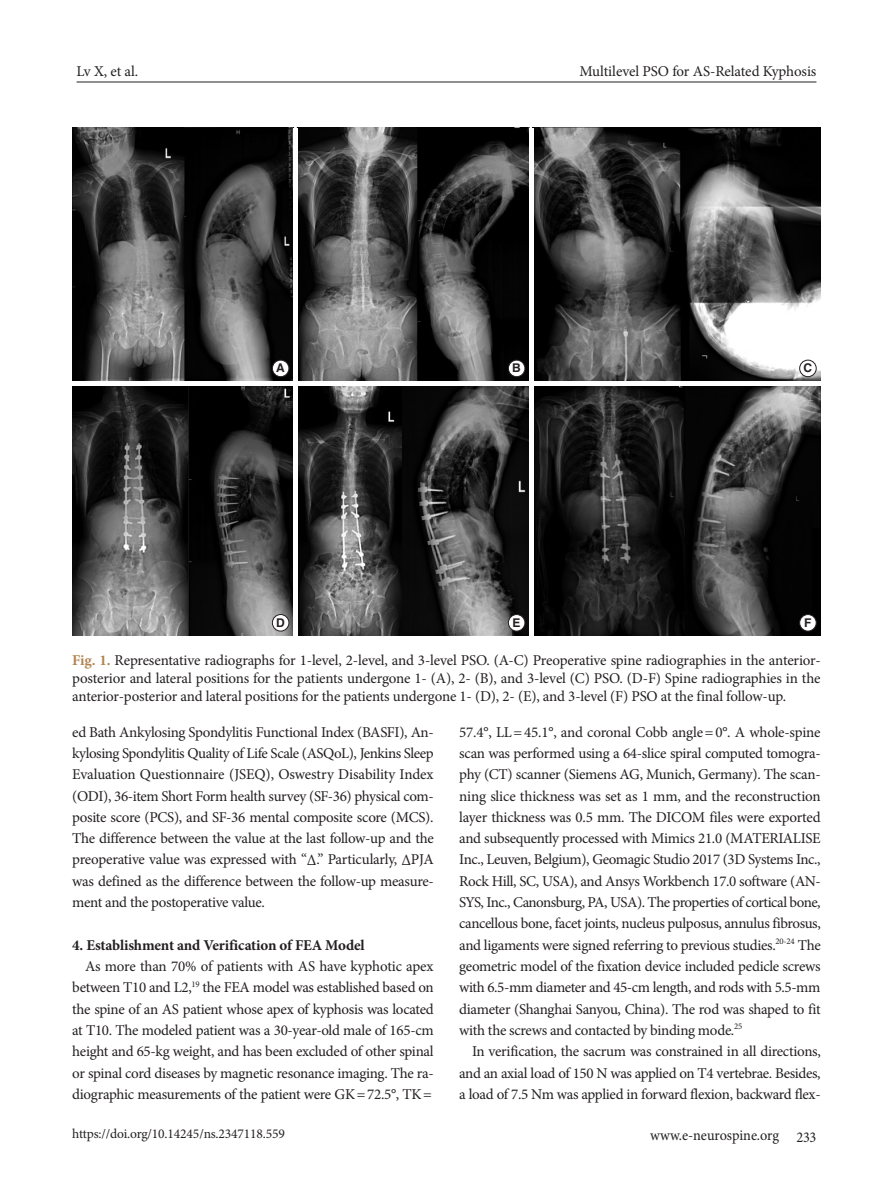
<style>
.page{position:relative;width:893px;height:1191px;background:#fff}
.page>*{position:absolute;margin:0;border:0;box-sizing:border-box;transform-origin:0 0}
.본문{font:15px/21.3px "Minion Pro";letter-spacing:-.02em;color:#231f20;text-align:justify}
.표그림캡션{font:15px/18px "Minion Pro";letter-spacing:-.015em;color:#231f20;text-align:justify}
.중제목{font:700 15px "Minion Pro";letter-spacing:-.01em;color:#231f20}
.본문-2{font:15px "Minion Pro";letter-spacing:-.02em;color:#231f20;scale:.95 1}
.doi_번호{font:13.5px "Minion Pro";letter-spacing:-.01em;color:#231f20}
.t1{font:700 12px "Helvetica LT Std";color:#231f20}
.s1{font-weight:700;color:#b28450}
.s2{font-size:15.75px}
</style>
<div class="page">
<hr style="left:77px;top:82px;width:739px;height:1px;background:#231f20">
<img style="left:72px;top:128px;width:749px;height:507px">
<div style="left:293px;top:128px;width:5px;height:507px;background:#fff"></div>
<div style="left:529px;top:128px;width:5px;height:507px;background:#fff"></div>
<hr style="left:72px;top:381px;width:749px;height:4px;background:#fff">
<div style="left:272px;top:360px;width:17px;height:17px;background:#fff;border-radius:50%"></div>
<div style="left:272px;top:360px;width:17px;height:17px;border:1px solid #231f20;border-radius:50%"></div>
<div style="left:508px;top:360px;width:17px;height:17px;background:#fff;border-radius:50%"></div>
<div style="left:508px;top:360px;width:17px;height:17px;border:1px solid #231f20;border-radius:50%"></div>
<div style="left:800px;top:360px;width:16px;height:17px;background:#fff;border-radius:50%"></div>
<div style="left:799px;top:360px;width:17px;height:17px;border:1px solid #231f20;border-radius:50%"></div>
<div style="left:800px;top:614px;width:16px;height:17px;background:#fff;border-radius:50%"></div>
<div style="left:799px;top:614px;width:17px;height:17px;border:1px solid #231f20;border-radius:50%"></div>
<div style="left:272px;top:614px;width:17px;height:17px;background:#fff;border-radius:50%"></div>
<div style="left:272px;top:614px;width:17px;height:17px;border:1px solid #231f20;border-radius:50%"></div>
<div style="left:508px;top:614px;width:17px;height:17px;background:#fff;border-radius:50%"></div>
<div style="left:508px;top:614px;width:17px;height:17px;border:1px solid #231f20;border-radius:50%"></div>
<p class="본문" style="left:77px;top:61px;width:63px">Lv X, et al.</p>
<p class="본문" style="left:579px;top:61px;width:239px">Multilevel PSO for AS-Related Kyphosis</p>
<p class="t1" style="left:276px;top:361px;width:10px">A</p>
<p class="t1" style="left:512px;top:361px;width:10px">B</p>
<p class="t1" style="left:804px;top:361px;width:10px">C</p>
<p class="t1" style="left:276px;top:615px;width:10px">D</p>
<p class="t1" style="left:513px;top:615px;width:10px">E</p>
<p class="t1" style="left:804px;top:615px;width:9px">F</p>
<p class="표그림캡션" style="left:72px;top:651px;width:750px"><span class="s1">Fig. 1.</span> Representative radiographs for 1-level, 2-level, and 3-level PSO. (A-C) Preoperative spine radiographies in the anterior&shy;posterior and lateral positions for the patients undergone 1- (A), 2- (B), and 3-level (C) PSO. (D-F) Spine radiographies in the anterior-posterior and lateral positions for the patients undergone 1- (D), 2- (E), and 3-level (F) PSO at the final follow-up.</p>
<p class="본문" style="left:72px;top:721px;width:363px">ed Bath Ankylosing Spondylitis Functional Index (BASFI), An&shy;kylosing Spondylitis Quality of Life Scale (ASQoL), Jenkins Sleep Evaluation Questionnaire (JSEQ), Oswestry Disability Index (ODI), 36-item Short Form health survey (SF-36) physical com&shy;posite score (PCS), and SF-36 mental composite score (MCS).<br>The difference between the value at the last follow-up and the preoperative value was expressed with “<span class="s2">Δ</span>.” Particularly, <span class="s2">Δ</span>PJA was defined as the difference between the follow-up measure&shy;ment and the postoperative value.</p>
<p class="중제목" style="left:72px;top:934px;width:294px">4. Establishment and Verification of FEA Model</p>
<p class="본문" style="left:72px;top:955px;width:363px;text-indent:13px">As more than 70% of patients with AS have kyphotic apex between T10 and L2,<sup>19</sup> the FEA model was established based on the spine of an AS patient whose apex of kyphosis was located at T10. The modeled patient was a 30-year-old male of 165-cm height and 65-kg weight, and has been excluded of other spinal or spinal cord diseases by magnetic resonance imaging. The ra&shy;diographic measurements of the patient were GK= 72.5°, TK=</p>
<p class="본문" style="left:459px;top:721px;width:363px">57.4°, LL= 45.1°, and coronal Cobb angle= 0°. A whole-spine scan was performed using a 64-slice spiral computed tomogra&shy;phy (CT) scanner (Siemens AG, Munich, Germany). The scan&shy;ning slice thickness was set as 1 mm, and the reconstruction layer thickness was 0.5 mm. The DICOM files were exported and subsequently processed with Mimics 21.0 (MATERIALISE Inc., Leuven, Belgium), Geomagic Studio 2017 (3D Systems Inc., Rock Hill, SC, USA), and Ansys Workbench 17.0 software (AN-SYS, Inc., Canonsburg, PA, USA). The properties of cortical bone, cancellous bone, facet joints, nucleus pulposus, annulus fibrosus, and ligaments were signed referring to previous studies.<sup>20-24</sup> The geometric model of the fixation device included pedicle screws with 6.5-mm diameter and 45-cm length, and rods with 5.5-mm diameter (Shanghai Sanyou, China). The rod was shaped to fit with the screws and contacted by binding mode.<sup>25</sup></p>
<p class="본문" style="left:459px;top:1040px;width:363px;text-indent:13px">In verification, the sacrum was constrained in all directions, and an axial load of 150 N was applied on T4 vertebrae. Besides, a load of 7.5 Nm was applied in forward flexion, backward flex-</p>
<p class="doi_번호" style="left:72px;top:1124px;width:214px">https://doi.org/10.14245/ns.2347118.559</p>
<p class="본문-2" style="left:650px;top:1125px;width:176px">www.e-neurospine.org 233</p>
</div>
